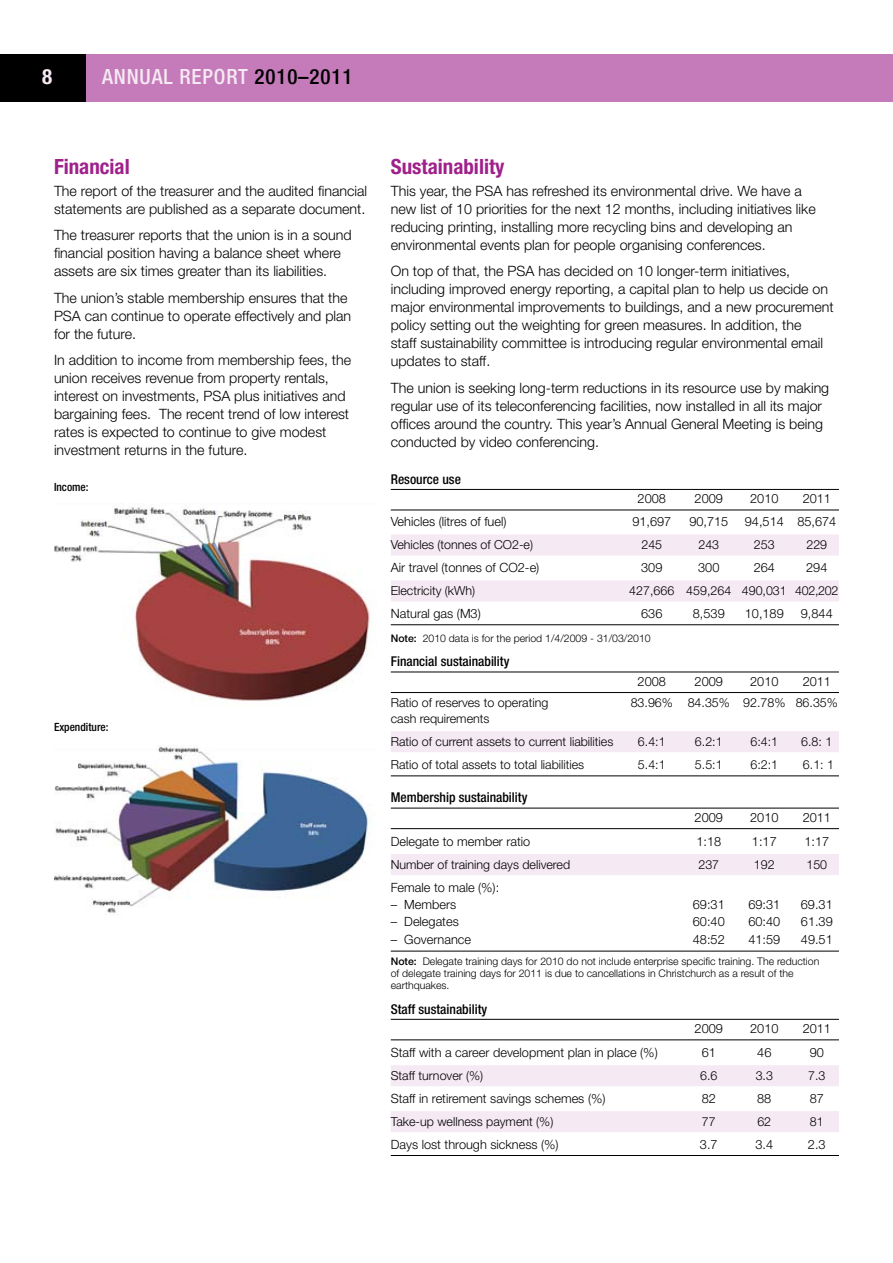
<style>
.page{position:relative;width:893px;height:1263px;background:#fff}
.page>*{position:absolute;margin:0;border:0;box-sizing:border-box;transform-origin:0 0}
.t1{font:700 condensed 21px "Helvetica Neue";color:#9f218b}
.t2{font:500 condensed 21px "Helvetica Neue";color:#f5e9f3}
.t3{font:500 condensed 21px "Helvetica Neue";letter-spacing:.04em;color:#000}
.t4{font:700 condensed 21px "Helvetica Neue";color:#f5e9f3}
.t5{font:300 14.25px/18px "Helvetica Neue";color:#000}
.t6{font:500 condensed 13.5px "Helvetica Neue";color:#000}
.t7{font:300 12.75px "Helvetica Neue";color:#000}
.t8{font:300 12.45px/23px "Helvetica Neue";color:#000}
.t9{font:500 condensed 11.4px "Helvetica Neue";color:#000}
.t10{font:300 10.5px/12px "Helvetica Neue";color:#000}
.s1{font-weight:500}
</style>
<div class="page">
<div style="left:0;top:54px;width:893px;height:47px;background:#c57ab9"></div>
<div style="left:0;top:54px;width:85px;height:47px;background:#000"></div>
<img style="left:54px;top:507px;width:316px;height:194px">
<img style="left:54px;top:745px;width:316px;height:168px">
<hr style="left:391px;top:489px;width:448px;height:1px;background:#000">
<hr style="left:391px;top:510px;width:448px;height:1px;background:#000">
<div style="left:391px;top:534px;width:448px;height:21px;background:#f5e9f3"></div>
<div style="left:391px;top:580px;width:448px;height:21px;background:#f5e9f3"></div>
<hr style="left:391px;top:624px;width:448px;height:1px;background:#000">
<hr style="left:391px;top:672px;width:448px;height:1px;background:#000">
<hr style="left:391px;top:692px;width:448px;height:1px;background:#000">
<div style="left:391px;top:731px;width:448px;height:21px;background:#f5e9f3"></div>
<hr style="left:391px;top:775px;width:448px;height:1px;background:#000">
<hr style="left:391px;top:808px;width:448px;height:1px;background:#000">
<hr style="left:391px;top:828px;width:448px;height:1px;background:#000">
<div style="left:391px;top:854px;width:448px;height:21px;background:#f5e9f3"></div>
<hr style="left:391px;top:951px;width:448px;height:1px;background:#000">
<hr style="left:391px;top:1019px;width:448px;height:1px;background:#000">
<hr style="left:391px;top:1039px;width:448px;height:1px;background:#000">
<div style="left:391px;top:1065px;width:448px;height:21px;background:#f5e9f3"></div>
<div style="left:391px;top:1111px;width:448px;height:21px;background:#f5e9f3"></div>
<hr style="left:391px;top:1155px;width:448px;height:1px;background:#000">
<h1 class="t4" style="left:42px;top:64px;width:12px">8</h1>
<h1 class="t2" style="left:102px;top:64px;width:25px">Annual</h1>
<h1 class="t2" style="left:179px;top:64px;width:25px">Report</h1>
<h1 class="t3" style="left:255px;top:64px;width:99px">2010–2011</h1>
<h1 class="t1" style="left:54px;top:153px;width:77px">Financial</h1>
<p class="t5" style="left:54px;top:181px;width:315px">The report of the treasurer and the audited financial statements are published as a separate document.</p>
<p class="t5" style="left:54px;top:226px;width:299px">The treasurer reports that the union is in a sound financial position having a balance sheet where assets are six times greater than its liabilities.</p>
<p class="t5" style="left:54px;top:288px;width:299px">The union’s stable membership ensures that the<br>PSA can continue to operate effectively and plan for the future.</p>
<p class="t5" style="left:54px;top:351px;width:299px">In addition to income from membership fees, the union receives revenue from property rentals, interest on investments, PSA plus initiatives and bargaining fees. The recent trend of low interest rates is expected to continue to give modest investment returns in the future.</p>
<p class="t9" style="left:54px;top:480px;width:36px">Income:</p>
<p class="t9" style="left:54px;top:720px;width:56px">Expenditure:</p>
<h1 class="t1" style="left:391px;top:153px;width:115px">Sustainability</h1>
<p class="t5" style="left:391px;top:181px;width:426px">This year, the PSA has refreshed its environmental drive. We have a new list of 10 priorities for the next 12 months, including initiatives like reducing printing, installing more recycling bins and developing an environmental events plan for people organising conferences.</p>
<p class="t5" style="left:391px;top:262px;width:444px">On top of that, the PSA has decided on 10 longer-term initiatives, including improved energy reporting, a capital plan to help us decide on major environmental improvements to buildings, and a new procurement policy setting out the weighting for green measures. In addition, the<br>staff sustainability committee is introducing regular environmental email updates to staff.</p>
<p class="t5" style="left:391px;top:378px;width:440px">The union is seeking long-term reductions in its resource use by making regular use of its teleconferencing facilities, now installed in all its major offices around the country. This year’s Annual General Meeting is being conducted by video conferencing.</p>
<p class="t6" style="left:391px;top:471px;width:72px">Resource use</p>
<p class="t7" style="left:638px;top:491px;width:30px">2008</p>
<p class="t7" style="left:695px;top:491px;width:30px">2009</p>
<p class="t7" style="left:750px;top:491px;width:30px">2010</p>
<p class="t7" style="left:803px;top:491px;width:30px">2011</p>
<p class="t7" style="left:391px;top:514px;width:117px">Vehicles (litres of fuel)</p>
<p class="t7" style="left:632px;top:514px;width:40px">91,697</p>
<p class="t7" style="left:689px;top:514px;width:40px">90,715</p>
<p class="t7" style="left:745px;top:514px;width:93px">94,514 85,674</p>
<p class="t8" style="left:391px;top:533px;width:144px">Vehicles (tonnes of CO2-e)</p>
<p class="t8" style="left:641px;top:533px;width:22px">245</p>
<p class="t8" style="left:698px;top:533px;width:22px">243</p>
<p class="t8" style="left:754px;top:533px;width:22px">253</p>
<p class="t8" style="left:806px;top:533px;width:22px">229</p>
<p class="t7" style="left:391px;top:560px;width:150px">Air travel (tonnes of CO2-e)</p>
<p class="t7" style="left:641px;top:560px;width:23px">309</p>
<p class="t7" style="left:698px;top:560px;width:23px">300</p>
<p class="t7" style="left:754px;top:560px;width:23px">264</p>
<p class="t7" style="left:806px;top:560px;width:23px">294</p>
<p class="t8" style="left:391px;top:579px;width:86px">Electricity (kWh)</p>
<p class="t8" style="left:629px;top:579px;width:211px">427,666 459,264 490,031 402,202</p>
<p class="t7" style="left:391px;top:606px;width:91px">Natural gas (M3)</p>
<p class="t7" style="left:641px;top:606px;width:23px">636</p>
<p class="t7" style="left:693px;top:606px;width:33px">8,539</p>
<p class="t7" style="left:745px;top:606px;width:40px">10,189</p>
<p class="t7" style="left:801px;top:606px;width:33px">9,844</p>
<p class="t10" style="left:391px;top:631px;width:261px"><span class="s1">Note:</span> 2010 data is for the period 1/4/2009 - 31/03/2010</p>
<p class="t6" style="left:391px;top:653px;width:120px">Financial sustainability</p>
<p class="t7" style="left:638px;top:673px;width:30px">2008</p>
<p class="t7" style="left:695px;top:673px;width:30px">2009</p>
<p class="t7" style="left:750px;top:673px;width:30px">2010</p>
<p class="t7" style="left:803px;top:673px;width:30px">2011</p>
<p class="t8" style="left:391px;top:691px;width:159px">Ratio of reserves to operating</p>
<p class="t8" style="left:631px;top:691px;width:209px">83.96% 84.35% 92.78% 86.35%</p>
<p class="t8" style="left:391px;top:706px;width:224px">cash requirements<br>Ratio of current assets to current liabilities</p>
<p class="t8" style="left:638px;top:729px;width:29px">6.4:1</p>
<p class="t8" style="left:695px;top:729px;width:29px">6.2:1</p>
<p class="t8" style="left:750px;top:729px;width:29px">6:4:1</p>
<p class="t8" style="left:801px;top:729px;width:33px">6.8: 1</p>
<p class="t8" style="left:391px;top:753px;width:195px">Ratio of total assets to total liabilities</p>
<p class="t8" style="left:638px;top:753px;width:29px">5.4:1</p>
<p class="t8" style="left:695px;top:753px;width:29px">5.5:1</p>
<p class="t8" style="left:750px;top:753px;width:29px">6:2:1</p>
<p class="t8" style="left:803px;top:753px;width:33px">6.1: 1</p>
<p class="t6" style="left:391px;top:789px;width:138px">Membership sustainability</p>
<p class="t7" style="left:695px;top:809px;width:30px">2009</p>
<p class="t7" style="left:750px;top:809px;width:30px">2010</p>
<p class="t7" style="left:803px;top:809px;width:30px">2011</p>
<p class="t7" style="left:391px;top:833px;width:141px">Delegate to member ratio</p>
<p class="t7" style="left:696px;top:833px;width:26px">1:18</p>
<p class="t7" style="left:752px;top:833px;width:26px">1:17</p>
<p class="t7" style="left:804px;top:833px;width:26px">1:17</p>
<p class="t8" style="left:391px;top:852px;width:181px">Number of training days delivered</p>
<p class="t8" style="left:698px;top:852px;width:22px">237</p>
<p class="t8" style="left:754px;top:852px;width:22px">192</p>
<p class="t8" style="left:806px;top:852px;width:22px">150</p>
<p class="t7" style="left:391px;top:879px;width:110px">Female to male (%):</p>
<p class="t7" style="left:391px;top:897px;width:67px">– Members</p>
<p class="t7" style="left:693px;top:897px;width:33px">69:31</p>
<p class="t7" style="left:748px;top:897px;width:33px">69:31</p>
<p class="t7" style="left:801px;top:897px;width:33px">69.31</p>
<p class="t7" style="left:391px;top:914px;width:70px">– Delegates</p>
<p class="t7" style="left:693px;top:914px;width:33px">60:40</p>
<p class="t7" style="left:748px;top:914px;width:33px">60:40</p>
<p class="t7" style="left:801px;top:914px;width:33px">61.39</p>
<p class="t7" style="left:391px;top:932px;width:82px">– Governance</p>
<p class="t7" style="left:693px;top:932px;width:33px">48:52</p>
<p class="t7" style="left:748px;top:932px;width:33px">41:59</p>
<p class="t7" style="left:801px;top:932px;width:33px">49.51</p>
<p class="t10" style="left:391px;top:955px;width:430px"><span class="s1">Note:</span> Delegate training days for 2010 do not include enterprise specific training. The reduction of delegate training days for 2011 is due to cancellations in Christchurch as a result of the earthquakes.</p>
<p class="t6" style="left:391px;top:1001px;width:98px">Staff sustainability</p>
<p class="t7" style="left:695px;top:1021px;width:30px">2009</p>
<p class="t7" style="left:750px;top:1021px;width:30px">2010</p>
<p class="t7" style="left:803px;top:1021px;width:30px">2011</p>
<p class="t7" style="left:391px;top:1044px;width:268px">Staff with a career development plan in place (%)</p>
<p class="t7" style="left:702px;top:1044px;width:16px">61</p>
<p class="t7" style="left:757px;top:1044px;width:16px">46</p>
<p class="t7" style="left:810px;top:1044px;width:16px">90</p>
<p class="t8" style="left:391px;top:1064px;width:94px">Staff turnover (%)</p>
<p class="t8" style="left:700px;top:1064px;width:19px">6.6</p>
<p class="t8" style="left:756px;top:1064px;width:19px">3.3</p>
<p class="t8" style="left:808px;top:1064px;width:19px">7.3</p>
<p class="t7" style="left:391px;top:1090px;width:216px">Staff in retirement savings schemes (%)</p>
<p class="t7" style="left:702px;top:1090px;width:16px">82</p>
<p class="t7" style="left:757px;top:1090px;width:16px">88</p>
<p class="t7" style="left:810px;top:1090px;width:16px">87</p>
<p class="t8" style="left:391px;top:1109px;width:164px">Take-up wellness payment (%)</p>
<p class="t8" style="left:702px;top:1109px;width:15px">77</p>
<p class="t8" style="left:757px;top:1109px;width:15px">62</p>
<p class="t8" style="left:810px;top:1109px;width:15px">81</p>
<p class="t7" style="left:391px;top:1136px;width:169px">Days lost through sickness (%)</p>
<p class="t7" style="left:700px;top:1136px;width:19px">3.7</p>
<p class="t7" style="left:755px;top:1136px;width:19px">3.4</p>
<p class="t7" style="left:808px;top:1136px;width:19px">2.3</p>
</div>
